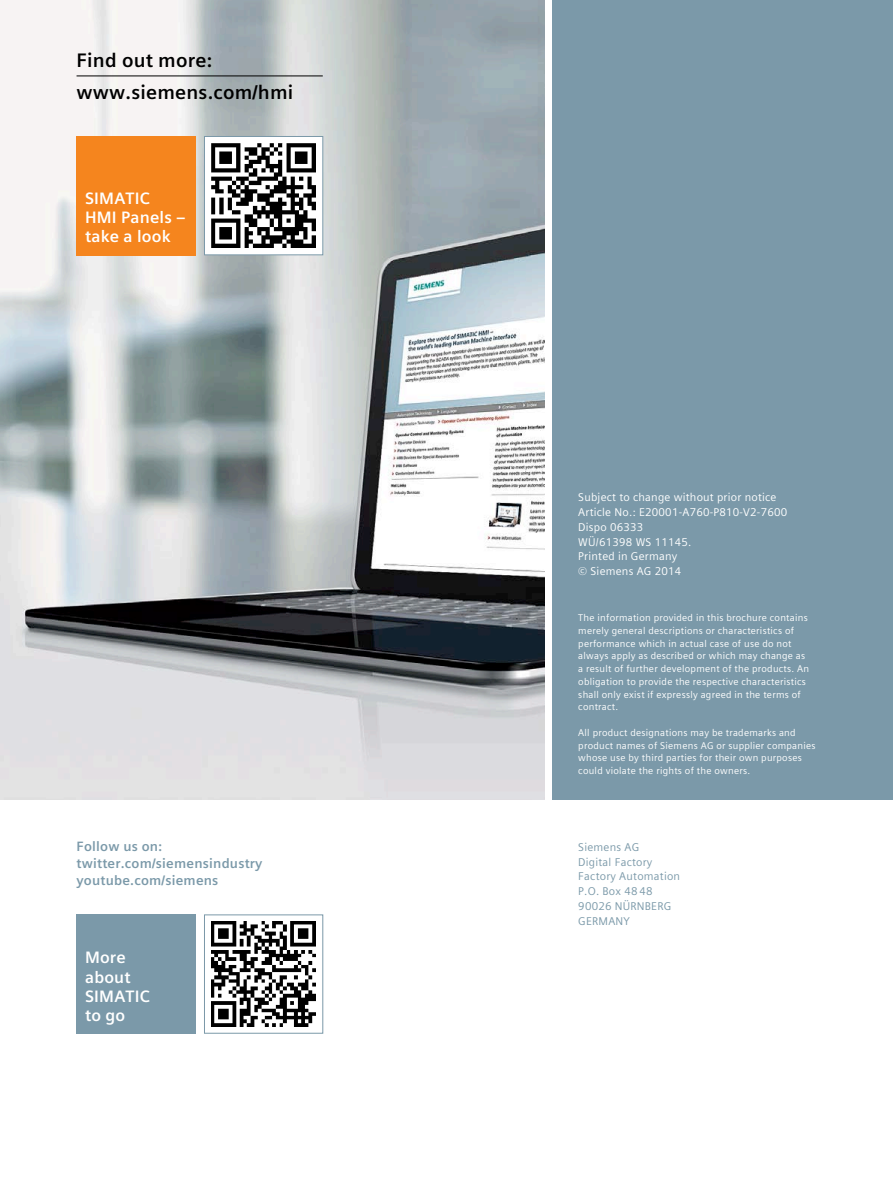
<style>
.page{position:relative;width:893px;height:1191px;background:#fff}
.page>*{position:absolute;margin:0;border:0;box-sizing:border-box;transform-origin:0 0}
.t1{font:700 19.5px/31.2px "Siemens Sans Global";letter-spacing:.01em;color:#000}
.t2{font:700 16.5px/19.2px "Siemens Sans Global";letter-spacing:.01em;color:#fff}
.t3{font:700 13.5px/17px "Siemens Sans Global";letter-spacing:.015em;color:#7b99a9}
.t4{font:11.25px/14.9px "Siemens Sans Global";letter-spacing:.02em;color:#fff}
.t5{font:11.25px/14.9px "Siemens Sans Global";letter-spacing:.02em;color:#7b99a9}
.t6{font:9.75px/12.8px "Siemens Sans Global";letter-spacing:.025em;color:#fff}
</style>
<div class="page">
<img style="left:0;top:0;width:544px;height:799px">
<div style="left:553px;top:0;width:340px;height:799px;background:#7b99a9"></div>
<div style="left:204px;top:136px;width:119px;height:119px;background:#fff"></div>
<div style="left:204px;top:136px;width:119px;height:119px;border:1px solid #7b99a9"></div>
<img style="left:211px;top:143px;width:105px;height:105px">
<div style="left:77px;top:136px;width:119px;height:119px;background:#f5851e"></div>
<div style="left:204px;top:914px;width:119px;height:119px;border:1px solid #7b99a9"></div>
<img style="left:211px;top:921px;width:105px;height:105px">
<div style="left:77px;top:914px;width:119px;height:119px;background:#7b99a9"></div>
<hr style="left:77px;top:75px;width:246px;height:1px;background:#000">
<h1 class="t1" style="left:77px;top:45px;width:218px">Find out more: www.siemens.com/hmi</h1>
<h2 class="t2" style="left:85px;top:189px;width:102px">SIMATIC<br>HMI Panels – take a look</h2>
<h3 class="t3" style="left:77px;top:837px;width:187px">Follow us on: twitter.com/siemensindustry youtube.com/siemens</h3>
<h2 class="t2" style="left:85px;top:948px;width:66px">More about<br>SIMATIC to go</h2>
<p class="t4" style="left:578px;top:489px;width:210px">Subject to change without prior notice<br>Article No.: E20001-A760-P810-V2-7600<br>Dispo 06333<br>WÜ/61398 WS 11145.<br>Printed in Germany<br>© Siemens AG 2014</p>
<p class="t6" style="left:578px;top:611px;width:232px">The information provided in this brochure contains merely general descriptions or characteristics of performance which in actual case of use do not always apply as described or which may change as a result of further development of the products. An obligation to provide the respective characteristics shall only exist if expressly agreed in the terms of contract.</p>
<p class="t6" style="left:578px;top:726px;width:239px">All product designations may be trademarks and product names of Siemens AG or supplier companies whose use by third parties for their own purposes could violate the rights of the owners.</p>
<p class="t5" style="left:578px;top:839px;width:103px">Siemens AG<br>Digital Factory<br>Factory Automation<br>P.O. Box 48 48<br>90026 NÜRNBERG<br>GERMANY</p>
</div>
